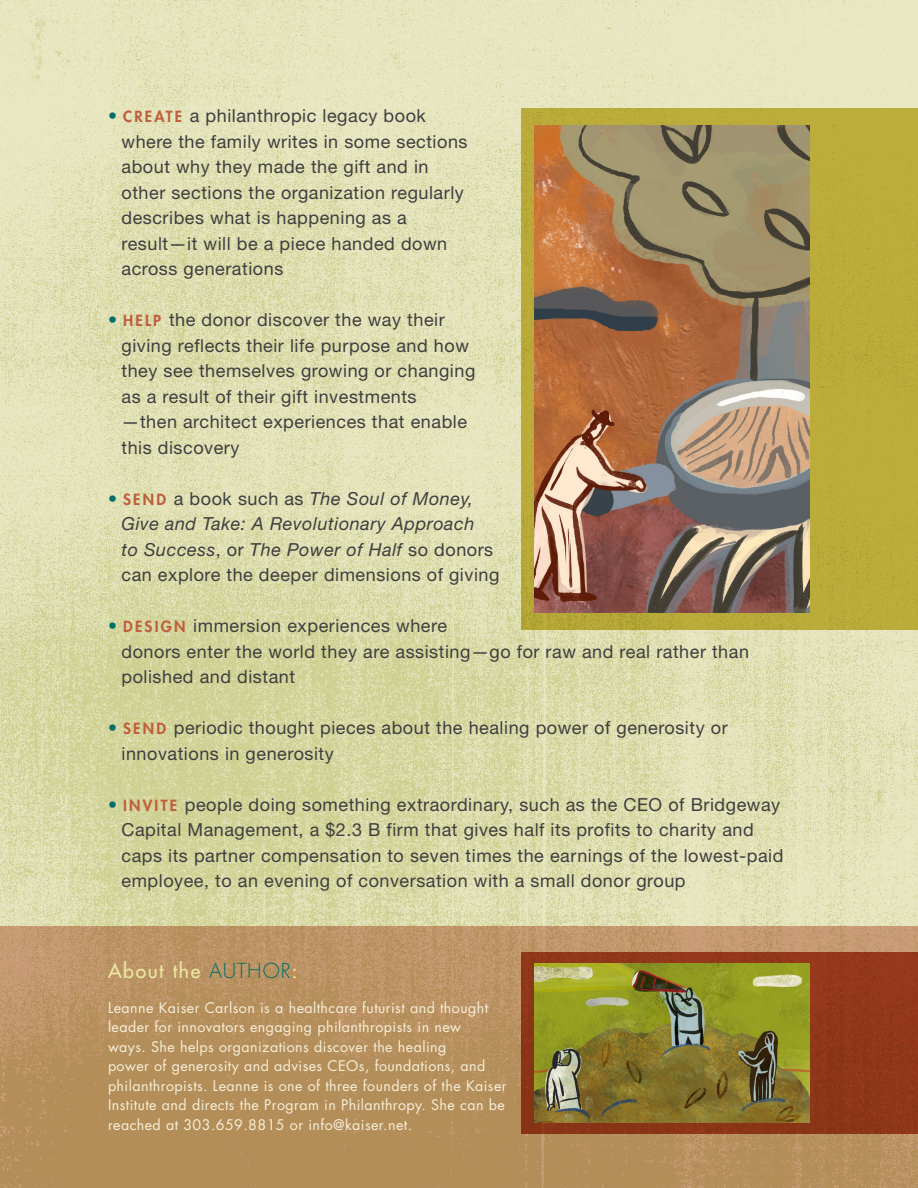
<style>
.page{position:relative;width:918px;height:1188px;background:#fff}
.page>*{position:absolute;margin:0;border:0;box-sizing:border-box;transform-origin:0 0}
.t1{font:19.5px "Futura";letter-spacing:.08em;color:#ece8a3}
.Indent{font:18px/25.5px "Helvetica Neue";letter-spacing:.03em;color:#3e3e3f}
.Indent-2{font:italic 18px/25.5px "Helvetica Neue";letter-spacing:.03em;color:#3e3e3f}
.t2{font:14.25px/19.5px "Futura";letter-spacing:.03em;color:#f6f0da}
.s1{color:#016e68}
.s2{font-family:"Futura";font-weight:800;font-size:15px;color:#c05e3e}
.s3{font-style:normal;color:#016e68}
.s4{font-family:"Futura";font-weight:800;font-style:normal;font-size:15px;color:#c05e3e}
.s5{font-style:normal}
.s6{font-weight:300;font-size:20.1px;color:#016e68}
</style>
<div class="page">
<img style="left:0;top:0;width:918px;height:926px">
<svg style="left:0;top:926px;width:918px;height:262px;background:#b8905f"></svg>
<div style="left:521px;top:952px;width:397px;height:182px;background:#8f3719"></div>
<img style="left:535px;top:963px;width:275px;height:159px">
<div style="left:521px;top:108px;width:397px;height:522px;background:#bcac3b"></div>
<img style="left:535px;top:126px;width:275px;height:487px">
<p class="Indent" style="left:108px;top:103px;width:319px"><span class="s1">•</span> <span class="s2">CREATE</span> a philanthropic legacy book</p>
<p class="Indent" style="left:122px;top:128px;width:348px">where the family writes in some sections about why they made the gift and in other sections the organization regularly describes what is happening as a</p>
<p class="Indent" style="left:122px;top:230px;width:327px">result—it will be a piece handed down across generations</p>
<p class="Indent" style="left:108px;top:307px;width:338px"><span class="s1">•</span> <span class="s2">HELP</span> the donor discover the way their</p>
<p class="Indent" style="left:122px;top:332px;width:355px">giving reflects their life purpose and how they see themselves growing or changing as a result of their gift investments</p>
<p class="Indent" style="left:122px;top:409px;width:347px">—then architect experiences that enable this discovery</p>
<p class="Indent-2" style="left:108px;top:485px;width:367px"><span class="s3">•</span> <span class="s4">SEND</span> <span class="s5">a book such as</span> The Soul of Money,</p>
<p class="Indent-2" style="left:122px;top:511px;width:379px">Give and Take: A Revolutionary Approach<br>to Success<span class="s5">, or</span> The Power of Half <span class="s5">so donors can explore the deeper dimensions of giving</span></p>
<p class="Indent" style="left:108px;top:613px;width:341px"><span class="s1">•</span> <span class="s2">DESIGN</span> immersion experiences where</p>
<p class="Indent" style="left:122px;top:638px;width:629px">donors enter the world they are assisting—go for raw and real rather than polished and distant</p>
<p class="Indent" style="left:108px;top:715px;width:621px"><span class="s1">•</span> <span class="s2">SEND</span> periodic thought pieces about the healing power of generosity or</p>
<p class="Indent" style="left:122px;top:740px;width:214px">innovations in generosity</p>
<p class="Indent" style="left:108px;top:791px;width:674px"><span class="s1">•</span> <span class="s2">INVITE</span> people doing something extraordinary, such as the CEO of Bridgeway</p>
<p class="Indent" style="left:122px;top:817px;width:663px">Capital Management, a $2.3 B firm that gives half its profits to charity and caps its partner compensation to seven times the earnings of the lowest-paid employee, to an evening of conversation with a small donor group</p>
<p class="t1" style="left:108px;top:959px;width:191px">About the <span class="s6">AUTHOR</span>:</p>
<p class="t2" style="left:108px;top:998px;width:400px">Leanne Kaiser Carlson is a healthcare futurist and thought leader for innovators engaging philanthropists in new<br>ways. She helps organizations discover the healing<br>power of generosity and advises CEOs, foundations, and philanthropists. Leanne is one of three founders of the Kaiser Institute and directs the Program in Philanthropy. She can be reached at 303.659.8815 or info@kaiser.net.</p>
</div>
